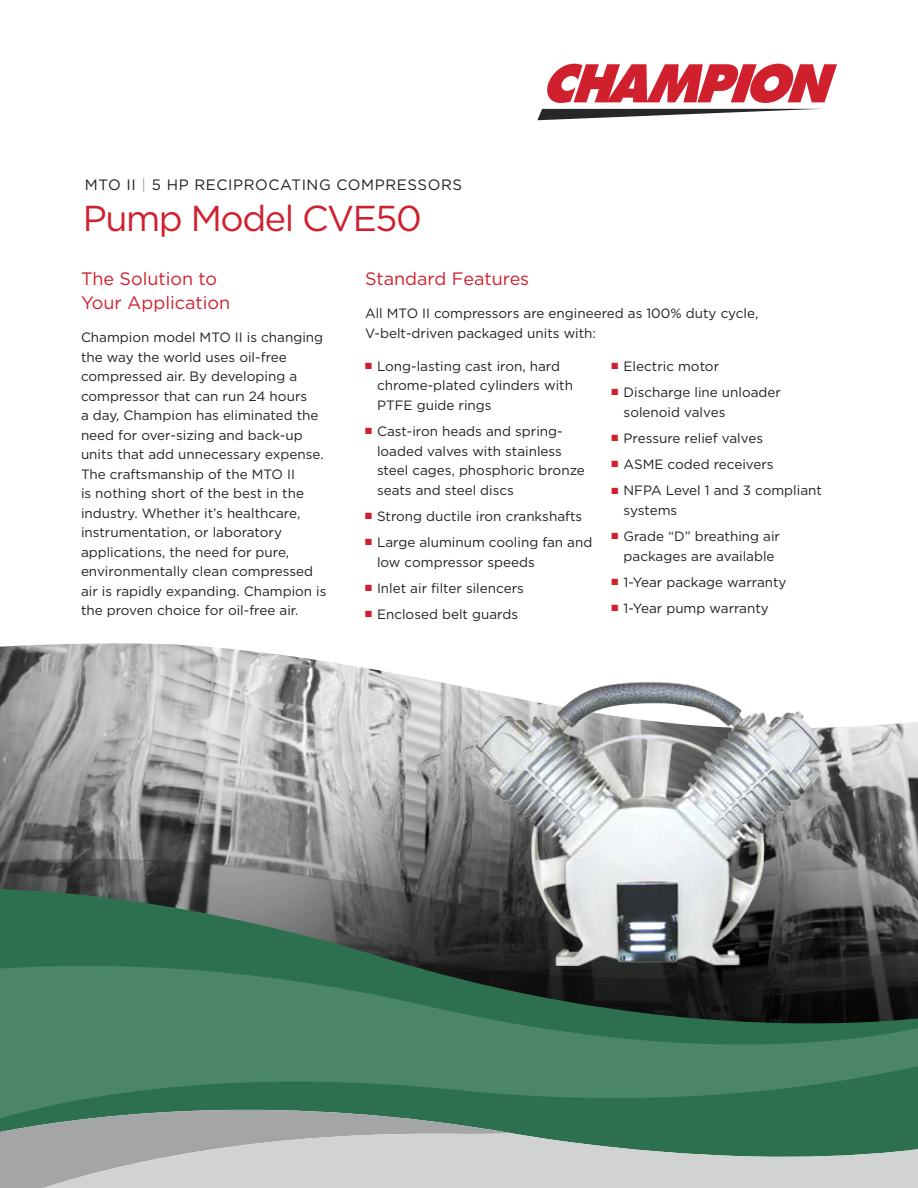
<style>
.page{position:relative;width:918px;height:1188px;background:#fff}
.page>*{position:absolute;margin:0;border:0;box-sizing:border-box;transform-origin:0 0}
.t1{font:36px "Gotham";letter-spacing:-.04em;color:#d0202e}
.t2{font:18px/24px "Gotham";color:#d0202e}
.t3{font:15px "Gotham";letter-spacing:.04em;color:#231f20}
.t4{font:13.5px/19.5px "Gotham";color:#231f20}
.s1{color:#a4a5a6}
.s2{color:#d0202e}
</style>
<div class="page">
<svg style="left:537px;top:109px;width:279px;height:11px"></svg>
<svg style="left:547px;top:64px;width:290px;height:39px"></svg>
<img style="left:0;top:643px;width:918px;height:216px">
<svg style="left:0;top:859px;width:918px;height:30px;background:#6a6a6a"></svg>
<svg style="left:0;top:889px;width:918px;height:244px;background:#406353"></svg>
<svg style="left:0;top:962px;width:918px;height:160px;background:#3d745a"></svg>
<svg style="left:0;top:1094px;width:512px;height:94px;background:#608775"></svg>
<svg style="left:5px;top:1133px;width:913px;height:55px;background:#b1bcb7"></svg>
<img style="left:451px;top:652px;width:391px;height:341px">
<p class="t3" style="left:85px;top:175px;width:379px">MTO II <span class="s1">|</span> 5 HP RECIPROCATING COMPRESSORS</p>
<h1 class="t1" style="left:83px;top:195px;width:340px">Pump Model CVE50</h1>
<h2 class="t2" style="left:365px;top:267px;width:166px">Standard Features</h2>
<p class="t4" style="left:365px;top:304px;width:395px">All MTO II compressors are engineered as 100% duty cycle,<br>V-belt-driven packaged units with:</p>
<p class="t4" style="left:377px;top:356px;width:197px;text-indent:-12px"><span class="s2">■</span> Long-lasting cast iron, hard chrome-plated cylinders with<br>PTFE guide rings</p>
<p class="t4" style="left:377px;top:421px;width:209px;text-indent:-12px"><span class="s2">■</span> Cast-iron heads and spring&shy;loaded valves with stainless steel cages, phosphoric bronze seats and steel discs</p>
<p class="t4" style="left:365px;top:506px;width:219px"><span class="s2">■</span> Strong ductile iron crankshafts</p>
<p class="t4" style="left:377px;top:532px;width:217px;text-indent:-12px"><span class="s2">■</span> Large aluminum cooling fan and low compressor speeds</p>
<p class="t4" style="left:365px;top:578px;width:160px"><span class="s2">■</span> Inlet air filter silencers</p>
<p class="t4" style="left:365px;top:604px;width:155px"><span class="s2">■</span> Enclosed belt guards</p>
<h2 class="t2" style="left:81px;top:267px;width:151px">The Solution to<br>Your Application</h2>
<p class="t4" style="left:81px;top:328px;width:247px">Champion model MTO II is changing the way the world uses oil-free compressed air. By developing a compressor that can run 24 hours<br>a day, Champion has eliminated the need for over-sizing and back-up units that add unnecessary expense.<br>The craftsmanship of the MTO II<br>is nothing short of the best in the industry. Whether it’s healthcare, instrumentation, or laboratory applications, the need for pure, environmentally clean compressed air is rapidly expanding. Champion is the proven choice for oil-free air.</p>
<p class="t4" style="left:612px;top:356px;width:109px"><span class="s2">■</span> Electric motor</p>
<p class="t4" style="left:624px;top:382px;width:159px;text-indent:-12px"><span class="s2">■</span> Discharge line unloader solenoid valves</p>
<p class="t4" style="left:612px;top:428px;width:153px"><span class="s2">■</span> Pressure relief valves</p>
<p class="t4" style="left:612px;top:454px;width:164px"><span class="s2">■</span> ASME coded receivers</p>
<p class="t4" style="left:624px;top:481px;width:200px;text-indent:-12px"><span class="s2">■</span> NFPA Level 1 and 3 compliant systems</p>
<p class="t4" style="left:612px;top:526px;width:170px;text-align:center"><span class="s2">■</span> Grade “D” breathing air packages are available</p>
<p class="t4" style="left:612px;top:572px;width:176px"><span class="s2">■</span> 1-Year package warranty</p>
<p class="t4" style="left:612px;top:598px;width:159px"><span class="s2">■</span> 1-Year pump warranty</p>
</div>
